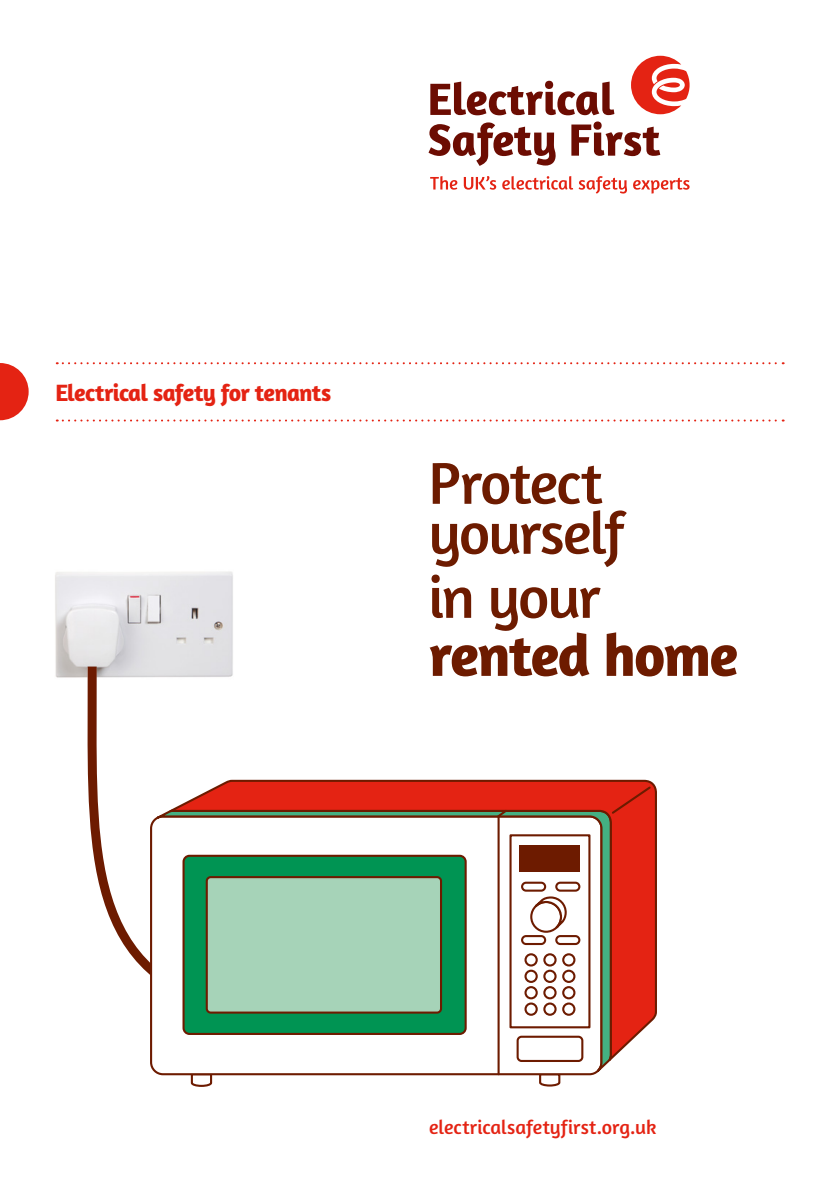
<style>
.page{position:relative;width:840px;height:1191px;background:#fff}
.page>*{position:absolute;margin:0;border:0;box-sizing:border-box;transform-origin:0 0}
.t1{font:60px/50px "Amaranth";letter-spacing:-.03em;color:#6d1b00}
.t2{font:700 60px "Amaranth";letter-spacing:-.03em;color:#6d1b00}
.t3{font:700 24px "Amaranth";letter-spacing:-.03em;color:#e42313}
.t4{font:20px "Amaranth";color:#e42313}
</style>
<div class="page">
<svg style="left:57px;top:362px;width:726px;height:2px"></svg>
<svg style="left:57px;top:419px;width:726px;height:2px"></svg>
<img style="left:55px;top:571px;width:178px;height:107px">
<svg style="left:81px;top:657px;width:152px;height:318px"></svg>
<svg style="left:430px;top:81px;width:184px;height:34px"></svg>
<svg style="left:428px;top:122px;width:127px;height:44px"></svg>
<svg style="left:571px;top:121px;width:89px;height:35px"></svg>
<svg style="left:430px;top:176px;width:27px;height:14px"></svg>
<svg style="left:463px;top:176px;width:33px;height:14px"></svg>
<svg style="left:502px;top:176px;width:124px;height:18px"></svg>
<svg style="left:633px;top:178px;width:56px;height:16px"></svg>
<svg style="left:631px;top:56px;width:58px;height:58px"></svg>
<svg style="left:155px;top:1069px;width:447px;height:18px"></svg>
<svg style="left:155px;top:778px;width:502px;height:291px"></svg>
<svg style="left:609px;top:784px;width:43px;height:31px"></svg>
<svg style="left:495px;top:808px;width:13px;height:10px"></svg>
<div style="left:509px;top:834px;width:81px;height:194px;border:2px solid #6d1b00"></div>
<div style="left:517px;top:1036px;width:65px;height:25px;background:#fff;border-radius:4px"></div>
<div style="left:516px;top:1035px;width:67px;height:27px;border:2px solid #6d1b00;border-radius:4px"></div>
<div style="left:519px;top:845px;width:61px;height:26px;background:#6d1b00"></div>
<div style="left:522px;top:882px;width:23px;height:8px;background:#fff;border-radius:4px"></div>
<div style="left:520px;top:881px;width:26px;height:10px;border:2px solid #6d1b00;border-radius:4px"></div>
<div style="left:556px;top:882px;width:23px;height:8px;background:#fff;border-radius:4px"></div>
<div style="left:555px;top:881px;width:25px;height:10px;border:2px solid #6d1b00;border-radius:4px"></div>
<div style="left:522px;top:936px;width:23px;height:8px;background:#fff;border-radius:4px"></div>
<div style="left:520px;top:935px;width:26px;height:10px;border:2px solid #6d1b00;border-radius:4px"></div>
<div style="left:556px;top:936px;width:23px;height:8px;background:#fff;border-radius:4px"></div>
<div style="left:555px;top:935px;width:25px;height:10px;border:2px solid #6d1b00;border-radius:4px"></div>
<div style="left:525px;top:954px;width:11px;height:11px;background:#fff;border-radius:50%"></div>
<div style="left:524px;top:953px;width:13px;height:13px;border:2px solid #6d1b00;border-radius:50%"></div>
<div style="left:544px;top:954px;width:11px;height:11px;background:#fff;border-radius:50%"></div>
<div style="left:543px;top:953px;width:13px;height:13px;border:2px solid #6d1b00;border-radius:50%"></div>
<div style="left:563px;top:954px;width:11px;height:11px;background:#fff;border-radius:50%"></div>
<div style="left:562px;top:953px;width:13px;height:13px;border:2px solid #6d1b00;border-radius:50%"></div>
<svg style="left:525px;top:970px;width:11px;height:12px"></svg>
<div style="left:524px;top:969px;width:13px;height:14px;border:2px solid #6d1b00;border-radius:50%"></div>
<svg style="left:544px;top:970px;width:11px;height:12px"></svg>
<div style="left:543px;top:969px;width:13px;height:14px;border:2px solid #6d1b00;border-radius:50%"></div>
<div style="left:563px;top:970px;width:11px;height:12px;background:#fff;border-radius:50%"></div>
<div style="left:562px;top:969px;width:13px;height:14px;border:2px solid #6d1b00;border-radius:50%"></div>
<div style="left:525px;top:987px;width:11px;height:11px;background:#fff;border-radius:50%"></div>
<div style="left:524px;top:986px;width:13px;height:13px;border:2px solid #6d1b00;border-radius:50%"></div>
<div style="left:544px;top:987px;width:11px;height:11px;background:#fff;border-radius:50%"></div>
<div style="left:543px;top:986px;width:13px;height:13px;border:2px solid #6d1b00;border-radius:50%"></div>
<div style="left:563px;top:987px;width:11px;height:11px;background:#fff;border-radius:50%"></div>
<div style="left:562px;top:986px;width:13px;height:13px;border:2px solid #6d1b00;border-radius:50%"></div>
<div style="left:525px;top:1003px;width:11px;height:11px;background:#fff;border-radius:50%"></div>
<div style="left:524px;top:1002px;width:13px;height:13px;border:2px solid #6d1b00;border-radius:50%"></div>
<div style="left:544px;top:1003px;width:11px;height:11px;background:#fff;border-radius:50%"></div>
<div style="left:543px;top:1002px;width:13px;height:13px;border:2px solid #6d1b00;border-radius:50%"></div>
<div style="left:563px;top:1003px;width:11px;height:11px;background:#fff;border-radius:50%"></div>
<div style="left:562px;top:1002px;width:13px;height:13px;border:2px solid #6d1b00;border-radius:50%"></div>
<div style="left:529px;top:900px;width:33px;height:33px;border:2px solid #6d1b00;border-radius:50%"></div>
<svg style="left:532px;top:895px;width:35px;height:35px"></svg>
<svg style="left:0;top:363px;width:29px;height:57px"></svg>
<p class="t3" style="left:55px;top:377px;width:277px">Electrical safety for tenants</p>
<h1 class="t1" style="left:428px;top:457px;width:198px">Protect yourself</h1>
<h1 class="t1" style="left:428px;top:571px;width:173px">in your</h1>
<h1 class="t2" style="left:428px;top:617px;width:311px">rented home</h1>
<p class="t4" style="left:429px;top:1115px;width:229px">electricalsafetyfirst.org.uk</p>
</div>
